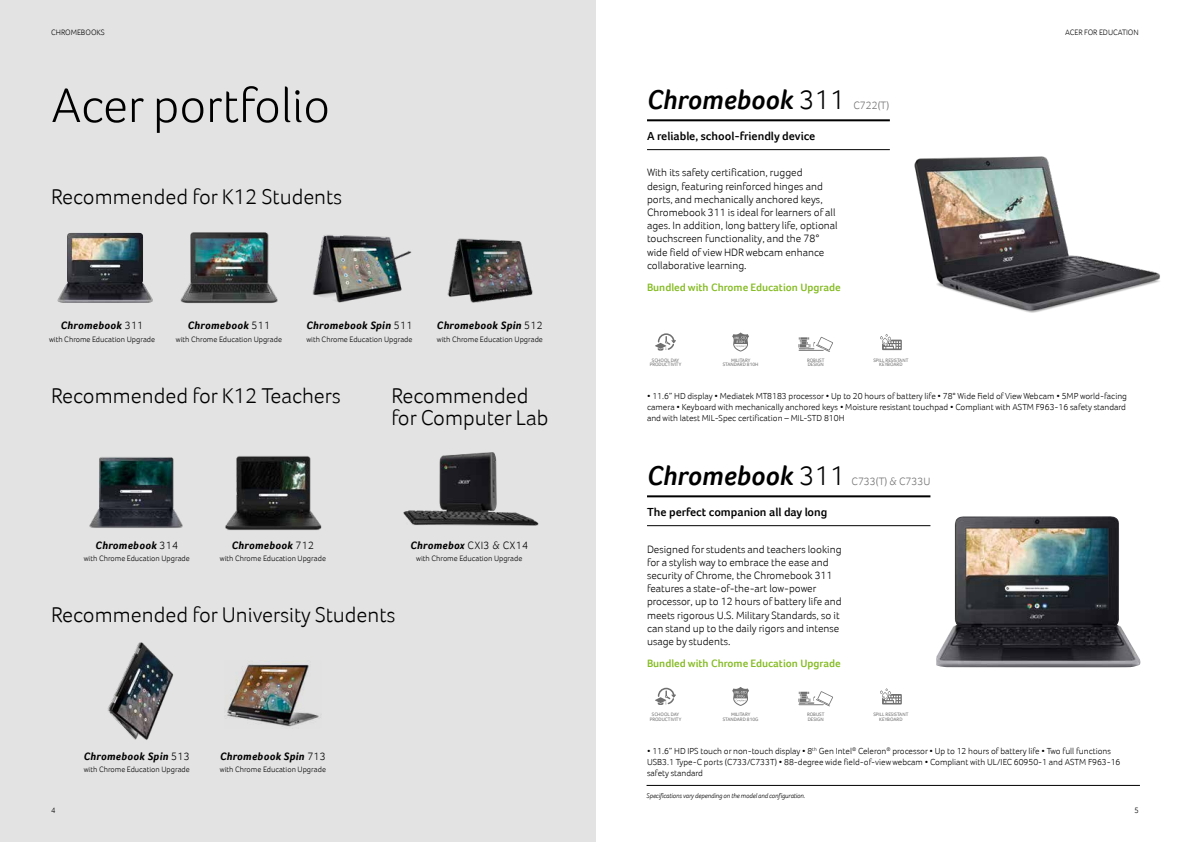
<style>
.page{position:relative;width:1191px;height:842px;background:#fff}
.page>*{position:absolute;margin:0;border:0;box-sizing:border-box;transform-origin:0 0}
.t1{font:300 50px "Acer Foco";color:#000}
.t2{font:italic 600 28px "Acer Foco";color:#000}
.t3{font:300 22px/22px "Acer Foco";color:#000}
.t4{font:600 12px "Acer Foco";color:#000}
.t5{font:300 11px/13.2px "Acer Foco";color:#000}
.t6{font:italic 700 11px "Acer Foco";letter-spacing:.03em;color:#000}
.t7{font:600 11px "Acer Foco";color:#86bc25}
.t8{font:300 11px "Acer Foco";color:#706f6f}
.t9{font:300 9px/11px "Acer Foco";color:#000;text-align:justify}
.t10{font:300 8px "Acer Foco";color:#000}
.t11{font:italic 300 7px "Acer Foco";letter-spacing:-.01em;color:#000}
.t12{font:5px/4.9px "Acer Foco";color:#706f6f;text-align:center}
.s1{font-weight:300;font-style:normal}
</style>
<div class="page">
<hr style="left:646px;top:785px;width:494px;height:1px;background:#000">
<div style="left:0;top:0;width:595px;height:842px;background:#e3e3e3"></div>
<img style="left:57px;top:233px;width:96px;height:70px">
<img style="left:180px;top:232px;width:98px;height:71px">
<img style="left:312px;top:235px;width:100px;height:68px">
<img style="left:447px;top:238px;width:86px;height:65px">
<img style="left:89px;top:457px;width:94px;height:71px">
<img style="left:225px;top:456px;width:97px;height:75px">
<img style="left:107px;top:642px;width:67px;height:98px">
<img style="left:248px;top:662px;width:71px;height:65px">
<img style="left:227px;top:665px;width:91px;height:60px">
<img style="left:451px;top:522px;width:88px;height:4px">
<img style="left:403px;top:452px;width:134px;height:73px">
<hr style="left:647px;top:119px;width:243px;height:2px;background:#000">
<hr style="left:647px;top:149px;width:243px;height:1px;background:#000">
<img style="left:914px;top:156px;width:246px;height:157px">
<hr style="left:647px;top:495px;width:283px;height:2px;background:#000">
<hr style="left:647px;top:525px;width:283px;height:1px;background:#000">
<img style="left:936px;top:516px;width:204px;height:151px">
<svg style="left:655px;top:333px;width:21px;height:18px"></svg>
<svg style="left:732px;top:332px;width:17px;height:20px"></svg>
<svg style="left:798px;top:337px;width:35px;height:15px"></svg>
<svg style="left:880px;top:334px;width:21px;height:16px"></svg>
<svg style="left:655px;top:687px;width:21px;height:18px"></svg>
<svg style="left:732px;top:687px;width:17px;height:19px"></svg>
<svg style="left:798px;top:691px;width:35px;height:15px"></svg>
<svg style="left:880px;top:688px;width:21px;height:16px"></svg>
<p class="t10" style="left:51px;top:27px;width:55px">CHROMEBOOKS</p>
<h1 class="t1" style="left:51px;top:76px;width:280px">Acer portfolio</h1>
<h3 class="t3" style="left:51px;top:186px;width:293px">Recommended for K12 Students</h3>
<p class="t6" style="left:61px;top:319px;width:84px">Chromebook <span class="s1">311</span></p>
<p class="t10" style="left:49px;top:334px;width:108px">with Chrome Education Upgrade</p>
<p class="t6" style="left:188px;top:319px;width:84px">Chromebook <span class="s1">511</span></p>
<p class="t10" style="left:176px;top:334px;width:108px">with Chrome Education Upgrade</p>
<p class="t6" style="left:306px;top:319px;width:107px">Chromebook Spin <span class="s1">511</span></p>
<p class="t10" style="left:306px;top:334px;width:108px">with Chrome Education Upgrade</p>
<p class="t6" style="left:437px;top:319px;width:107px">Chromebook Spin <span class="s1">512</span></p>
<p class="t10" style="left:437px;top:334px;width:108px">with Chrome Education Upgrade</p>
<h3 class="t3" style="left:51px;top:385px;width:291px">Recommended for K12 Teachers</h3>
<h3 class="t3" style="left:391px;top:385px;width:159px">Recommended for Computer Lab</h3>
<p class="t6" style="left:96px;top:538px;width:84px">Chromebook <span class="s1">314</span></p>
<p class="t10" style="left:84px;top:554px;width:108px">with Chrome Education Upgrade</p>
<p class="t6" style="left:232px;top:538px;width:84px">Chromebook <span class="s1">712</span></p>
<p class="t10" style="left:220px;top:554px;width:108px">with Chrome Education Upgrade</p>
<p class="t6" style="left:410px;top:538px;width:119px">Chromebox <span class="s1">CXI3 &amp; CX14</span></p>
<p class="t10" style="left:416px;top:554px;width:108px">with Chrome Education Upgrade</p>
<h3 class="t3" style="left:51px;top:604px;width:346px">Recommended for University Students</h3>
<p class="t10" style="left:51px;top:805px;width:6px">4</p>
<p class="t6" style="left:84px;top:749px;width:107px">Chromebook Spin <span class="s1">513</span></p>
<p class="t10" style="left:84px;top:765px;width:108px">with Chrome Education Upgrade</p>
<p class="t6" style="left:220px;top:749px;width:107px">Chromebook Spin <span class="s1">713</span></p>
<p class="t10" style="left:220px;top:765px;width:108px">with Chrome Education Upgrade</p>
<h2 class="t2" style="left:647px;top:83px;width:199px">Chromebook <span class="s1">311</span></h2>
<p class="t4" style="left:647px;top:129px;width:170px">A reliable, school-friendly device</p>
<p class="t5" style="left:647px;top:166px;width:192px">With its safety certification, rugged<br>design, featuring reinforced hinges and ports, and mechanically anchored keys, Chromebook 311 is ideal for learners of all ages. In addition, long battery life, optional touchscreen functionality, and the 78° wide field of view HDR webcam enhance collaborative learning.</p>
<p class="t7" style="left:647px;top:280px;width:195px">Bundled with Chrome Education Upgrade</p>
<p class="t8" style="left:853px;top:99px;width:37px">C722(T)</p>
<p class="t12" style="left:650px;top:357px;width:33px">SCHOOL DAY<br>PRODUCTIVITY</p>
<p class="t12" style="left:723px;top:357px;width:37px">MILITARY<br>STANDARD 810H</p>
<p class="t12" style="left:807px;top:357px;width:19px;text-align:left">ROBUST<br>DESIGN</p>
<p class="t12" style="left:873px;top:357px;width:36px">SPILL RESISTANT<br>KEYBOARD</p>
<p class="t10" style="left:1065px;top:27px;width:75px">ACER FOR EDUCATION</p>
<p class="t9" style="left:647px;top:390px;width:481px">• 11.6” HD display • Mediatek MT8183 processor • Up to 20 hours of battery life • 78° Wide Field of View Webcam • 5MP world-facing camera • Keyboard with mechanically anchored keys • Moisture resistant touchpad • Compliant with ASTM F963-16 safety standard and with latest MIL-Spec certification – MIL-STD 810H</p>
<h2 class="t2" style="left:647px;top:459px;width:199px">Chromebook <span class="s1">311</span></h2>
<p class="t4" style="left:647px;top:505px;width:182px">The perfect companion all day long</p>
<p class="t5" style="left:647px;top:542px;width:196px">Designed for students and teachers looking for a stylish way to embrace the ease and security of Chrome, the Chromebook 311 features a state-of-the-art low-power processor, up to 12 hours of battery life and meets rigorous U.S. Military Standards, so it can stand up to the daily rigors and intense usage by students.</p>
<p class="t7" style="left:647px;top:656px;width:195px">Bundled with Chrome Education Upgrade</p>
<p class="t8" style="left:851px;top:475px;width:80px">C733(T) &amp; C733U</p>
<p class="t12" style="left:650px;top:712px;width:33px">SCHOOL DAY<br>PRODUCTIVITY</p>
<p class="t12" style="left:723px;top:712px;width:37px">MILITARY<br>STANDARD 810G</p>
<p class="t12" style="left:807px;top:712px;width:19px;text-align:left">ROBUST<br>DESIGN</p>
<p class="t12" style="left:873px;top:712px;width:36px">SPILL RESISTANT<br>KEYBOARD</p>
<p class="t9" style="left:647px;top:745px;width:475px;text-align:left">• 11.6” HD IPS touch or non-touch display • 8<sup>th</sup> Gen Intel<sup>®</sup> Celeron<sup>®</sup> processor • Up to 12 hours of battery life • Two full functions<br>USB3.1 Type-C ports (C733/C733T) • 88-degree wide field-of-view webcam • Compliant with UL/IEC 60950-1 and ASTM F963-16 safety standard</p>
<p class="t11" style="left:646px;top:792px;width:160px">Specifications vary depending on the model and configuration.</p>
<p class="t10" style="left:1134px;top:805px;width:6px">5</p>
</div>
